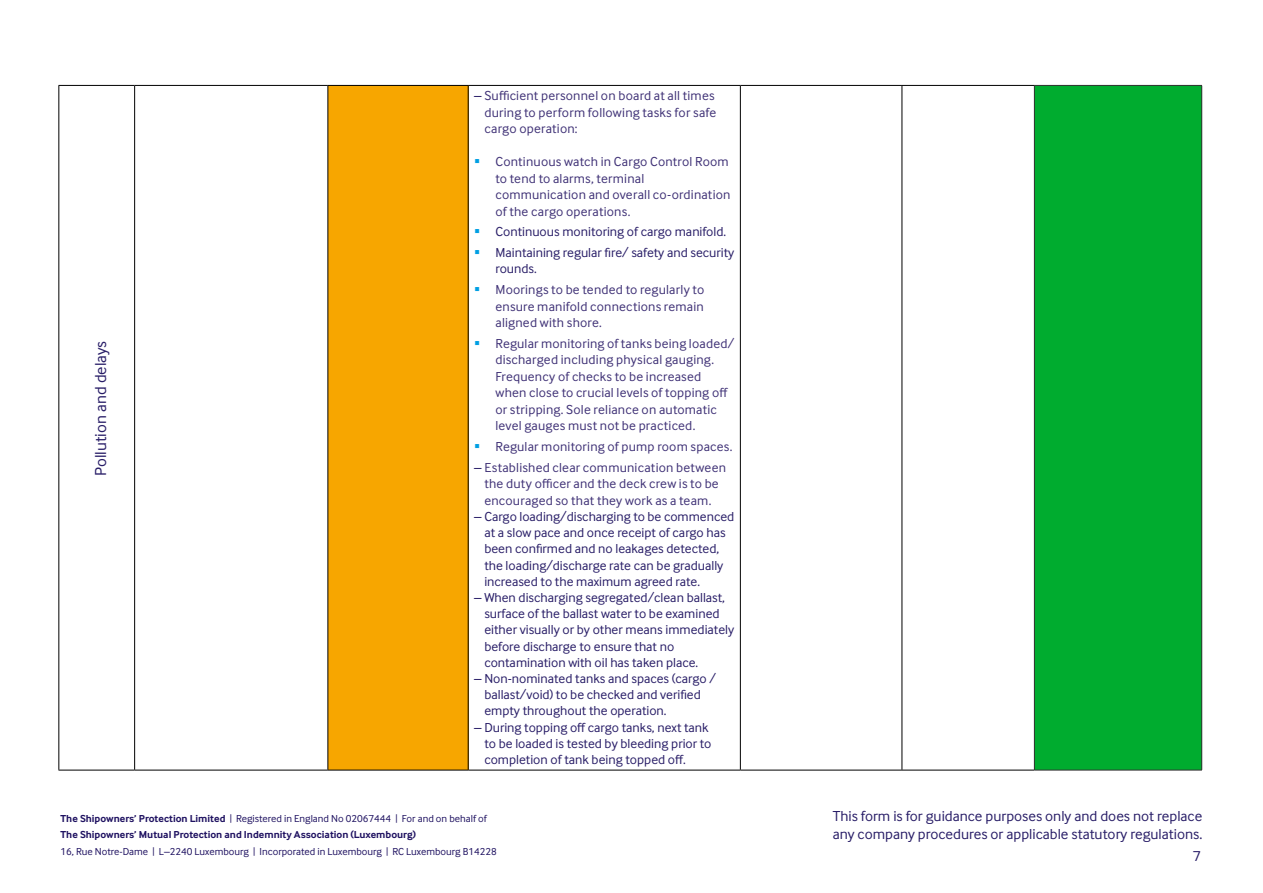
<style>
.page{position:relative;width:1263px;height:893px;background:#fff}
.page>*{position:absolute;margin:0;border:0;box-sizing:border-box;transform-origin:0 0}
.t1{font:16.5px "Inter Face";color:#281d67}
.t2{font:15px/18px "Inter Face";color:#281d67}
.t3{font:13.5px/16.2px "Inter Face";color:#281d67}
.t4{font:13.5px/16.5px "Inter Face";letter-spacing:.015em;color:#3f3176}
.t5{font:700 10.5px/16.5px "Inter Face";color:#1f1261}
.t6{font:10.5px "Inter Face";color:#1f1261}
.s1{color:#281d67}
.s2{font-weight:400}
</style>
<div class="page">
<div style="left:328px;top:85px;width:140px;height:685px;background:#f7a600"></div>
<div style="left:1034px;top:85px;width:168px;height:685px;background:#00ac2f"></div>
<hr style="left:58px;top:85px;width:77px;height:1px;background:#000">
<hr style="left:58px;top:86px;width:1px;height:684px;background:#000">
<hr style="left:135px;top:85px;width:193px;height:1px;background:#000">
<hr style="left:134px;top:86px;width:1px;height:684px;background:#000">
<hr style="left:740px;top:86px;width:1px;height:684px;background:#000">
<hr style="left:901px;top:86px;width:1px;height:684px;background:#000">
<hr style="left:58px;top:770px;width:77px;height:1px;background:#000">
<hr style="left:135px;top:770px;width:193px;height:1px;background:#000">
<hr style="left:468px;top:85px;width:272px;height:1px;background:#000">
<hr style="left:740px;top:85px;width:162px;height:1px;background:#000">
<hr style="left:902px;top:85px;width:132px;height:1px;background:#000">
<hr style="left:468px;top:770px;width:272px;height:1px;background:#000">
<hr style="left:740px;top:770px;width:162px;height:1px;background:#000">
<hr style="left:902px;top:770px;width:132px;height:1px;background:#000">
<hr style="left:328px;top:85px;width:140px;height:1px;background:#000">
<hr style="left:327px;top:86px;width:1px;height:684px;background:#000">
<hr style="left:468px;top:86px;width:1px;height:684px;background:#000">
<hr style="left:328px;top:770px;width:140px;height:1px;background:#000">
<hr style="left:1034px;top:85px;width:168px;height:1px;background:#333">
<hr style="left:1034px;top:86px;width:1px;height:684px;background:#333">
<hr style="left:1201px;top:86px;width:1px;height:684px;background:#333">
<hr style="left:1034px;top:770px;width:168px;height:1px;background:#333">
<p class="t1" style="left:91px;top:476px;width:136px;rotate:-90deg">Pollution and delays</p>
<p class="t4" style="left:484px;top:88px;width:234px;text-indent:-10px"><span class="s1">–</span> Sufficient personnel on board at all times during to perform following tasks for safe cargo operation:</p>
<p class="t4" style="left:495px;top:154px;width:237px">Continuous watch in Cargo Control Room to tend to alarms, terminal communication and overall co-ordination of the cargo operations.</p>
<p class="t3" style="left:495px;top:222px;width:240px;line-height:20.4px">Continuous monitoring of cargo manifold.<br>Maintaining regular fire/ safety and security</p>
<p class="t3" style="left:495px;top:261px;width:43px">rounds.</p>
<p class="t4" style="left:495px;top:281px;width:210px;text-align:justify">Moorings to be tended to regularly to ensure manifold connections remain aligned with shore.</p>
<p class="t4" style="left:495px;top:335px;width:240px">Regular monitoring of tanks being loaded/ discharged including physical gauging.<br>Frequency of checks to be increased when close to crucial levels of topping off or stripping. Sole reliance on automatic level gauges must not be practiced.</p>
<p class="t4" style="left:495px;top:438px;width:239px">Regular monitoring of pump room spaces.</p>
<p class="t4" style="left:474px;top:459px;width:253px;text-align:center"><span class="s1">–</span> Established clear communication between the duty officer and the deck crew is to be encouraged so that they work as a team.</p>
<p class="t3" style="left:484px;top:508px;width:251px;text-indent:-10px">– Cargo loading/discharging to be commenced at a slow pace and once receipt of cargo has been confirmed and no leakages detected, the loading/discharge rate can be gradually increased to the maximum agreed rate.</p>
<p class="t3" style="left:484px;top:589px;width:251px;text-indent:-10px">– When discharging segregated/clean ballast, surface of the ballast water to be examined either visually or by other means immediately before discharge to ensure that no contamination with oil has taken place.</p>
<p class="t3" style="left:484px;top:670px;width:233px;text-indent:-10px">– Non-nominated tanks and spaces (cargo / ballast/void) to be checked and verified empty throughout the operation.</p>
<p class="t3" style="left:484px;top:719px;width:229px;text-indent:-10px">– During topping off cargo tanks, next tank to be loaded is tested by bleeding prior to completion of tank being topped off.</p>
<p class="t5" style="left:61px;top:810px;width:428px">The Shipowners’ Protection Limited <span class="s2">| Registered in England No 02067444 | For and on behalf of<br></span>The Shipowners’ Mutual Protection and Indemnity Association (Luxembourg)</p>
<p class="t6" style="left:61px;top:845px;width:438px">16, Rue Notre-Dame | L–2240 Luxembourg | Incorporated in Luxembourg | RC Luxembourg B14228</p>
<p class="t2" style="left:833px;top:807px;width:371px">This form is for guidance purposes only and does not replace any company procedures or applicable statutory regulations.</p>
<p class="t2" style="left:1193px;top:847px;width:10px">7</p>
</div>
